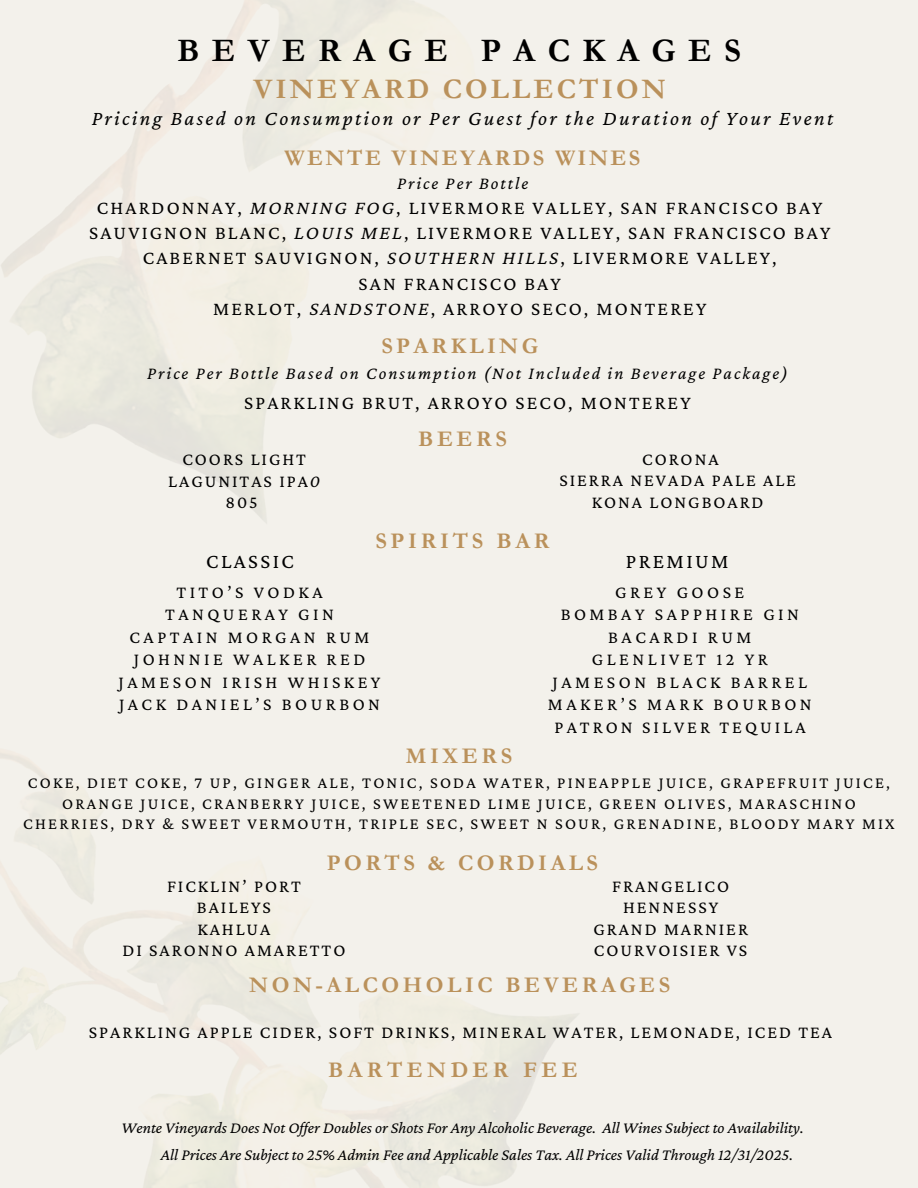
<style>
.page{position:relative;width:918px;height:1188px;background:#f3f1eb}
.page>*{position:absolute;margin:0;border:0;box-sizing:border-box;transform-origin:0 0}
.t1{font:700 33px "Garamond";letter-spacing:.375em;color:#000}
.t2{font:700 28.5px "Garamond";letter-spacing:.11em;color:#ba915b}
.t3{font:700 22.5px "Garamond";letter-spacing:.16em;color:#ba915b}
.t4{font:700 22.5px "Garamond";letter-spacing:.11em;color:#ba915b}
.t5{font:700 22.5px "Garamond";letter-spacing:.195em;color:#ba915b}
.t6{font:italic 21px "Crimson Pro";letter-spacing:.11em;color:#000}
.t7{font:21px "Crimson Pro";letter-spacing:.115em;color:#000}
.t8{font:19.5px/25.2px "Crimson Pro";letter-spacing:.11em;color:#000;text-align:center}
.t9{font:18px/21.3px "Crimson Pro";letter-spacing:.11em;color:#000;text-align:center}
.t10{font:18px/22.5px "Crimson Pro";letter-spacing:.195em;color:#000;text-align:center}
.t11{font:italic 18px "Crimson Pro";letter-spacing:.11em;color:#000}
.t12{font:16.5px/20.2px "Crimson Pro";letter-spacing:.135em;color:#000;text-align:center}
.t13{font:italic 16.5px "Crimson Pro";color:#000}
.s1{font-style:italic}
</style>
<div class="page">
<h6 class="t1" style="left:177px;top:33px;width:565px">BEVERAGE PACKAGES</h6>
<h1 class="t2" style="left:253px;top:73px;width:414px">VINEYARD COLLECTION</h1>
<p class="t6" style="left:92px;top:106px;width:743px">Pricing Based on Consumption or Per Guest for the Duration of Your Event</p>
<p class="t4" style="left:285px;top:146px;width:357px">WENTE VINEYARDS WINES</p>
<p class="t11" style="left:397px;top:173px;width:133px">Price Per Bottle</p>
<p class="t8" style="left:89px;top:195px;width:743px">CHARDONNAY, <span class="s1">MORNING FOG</span>, LIVERMORE VALLEY, SAN FRANCISCO BAY SAUVIGNON BLANC, <span class="s1">LOUIS MEL</span>, LIVERMORE VALLEY, SAN FRANCISCO BAY CABERNET SAUVIGNON, <span class="s1">SOUTHERN HILLS</span>, LIVERMORE VALLEY,<br>SAN FRANCISCO BAY<br>MERLOT, <span class="s1">SANDSTONE</span>, ARROYO SECO, MONTEREY</p>
<h6 class="t3" style="left:381px;top:334px;width:158px">SPARKLING</h6>
<p class="t11" style="left:147px;top:363px;width:642px">Price Per Bottle Based on Consumption (Not Included in Beverage Package)</p>
<h2 class="t8" style="left:244px;top:389px;width:448px">SPARKLING BRUT, ARROYO SECO, MONTEREY</h2>
<h3 class="t3" style="left:418px;top:427px;width:90px">BEERS</h3>
<h6 class="t9" style="left:168px;top:449px;width:153px">COORS LIGHT<br>LAGUNITAS IPA<span class="s1">0<br></span>805</h6>
<h3 class="t9" style="left:559px;top:448px;width:238px">CORONA<br>SIERRA NEVADA PALE ALE<br>KONA LONGBOARD</h3>
<p class="t3" style="left:375px;top:528px;width:176px">SPIRITS BAR</p>
<h4 class="t7" style="left:206px;top:550px;width:89px">CLASSIC</h4>
<h6 class="t10" style="left:119px;top:580px;width:263px">TITO’S VODKA<br>TANQUERAY GIN<br>CAPTAIN MORGAN RUM<br>JOHNNIE WALKER RED<br>JAMESON IRISH WHISKEY<br>JACK DANIEL’S BOURBON</h6>
<h4 class="t7" style="left:626px;top:550px;width:104px">PREMIUM</h4>
<h6 class="t10" style="left:548px;top:580px;width:265px">GREY GOOSE<br>BOMBAY SAPPHIRE GIN<br>BACARDI RUM<br>GLENLIVET 12 YR<br>JAMESON BLACK BARREL<br>MAKER’S MARK BOURBON<br>PATRON SILVER TEQUILA</h6>
<p class="t3" style="left:406px;top:744px;width:108px">MIXERS</p>
<h3 class="t12" style="left:23px;top:773px;width:873px">COKE, DIET COKE, 7 UP, GINGER ALE, TONIC, SODA WATER, PINEAPPLE JUICE, GRAPEFRUIT JUICE,<br>ORANGE JUICE, CRANBERRY JUICE, SWEETENED LIME JUICE, GREEN OLIVES, MARASCHINO<br>CHERRIES, DRY &amp; SWEET VERMOUTH, TRIPLE SEC, SWEET N SOUR, GRENADINE, BLOODY MARY MIX</h3>
<h3 class="t3" style="left:327px;top:851px;width:273px">PORTS &amp; CORDIALS</h3>
<h6 class="t9" style="left:123px;top:875px;width:224px">FICKLIN’ PORT<br>BAILEYS<br>KAHLUA<br>DI SARONNO AMARETTO</h6>
<h3 class="t9" style="left:593px;top:875px;width:156px">FRANGELICO<br>HENNESSY<br>GRAND MARNIER<br>COURVOISIER VS</h3>
<h6 class="t3" style="left:249px;top:973px;width:423px">NON-ALCOHOLIC BEVERAGES</h6>
<h6 class="t9" style="left:89px;top:1022px;width:745px">SPARKLING APPLE CIDER, SOFT DRINKS, MINERAL WATER, LEMONADE, ICED TEA</h6>
<p class="t5" style="left:328px;top:1057px;width:251px">BARTENDER FEE</p>
<h3 class="t13" style="left:121px;top:1118px;width:684px">Wente Vineyards Does Not Of er Doubles or Shots For Any Alcoholic Beverage. All Wines Subject to Availability.</h3>
<h3 class="t13" style="left:161px;top:1145px;width:634px">All Prices Are Subject to 25% Admin Fee and Applicable Sales Tax. All Prices Valid Through 12/31/2025.</h3>
</div>
